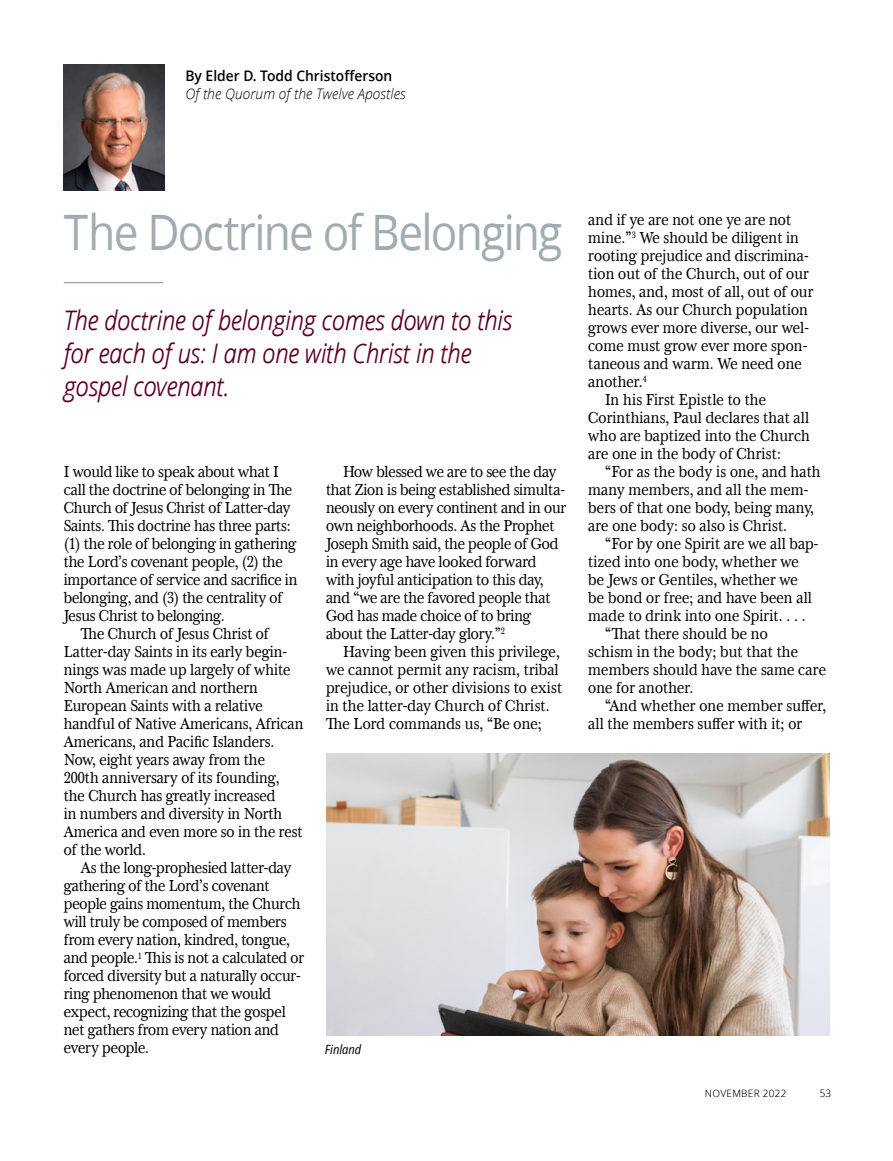
<style>
.page{position:relative;width:893px;height:1161px;background:#fff}
.page>*{position:absolute;margin:0;border:0;box-sizing:border-box;transform-origin:0 0}
.ARTCL_title_Z{font:48.75px "Zoramlds Lat";letter-spacing:-.04em;color:#a1abb2;scale:.9 1}
.ARTCL-kicker_Z{font:italic 27px/33px "Zoram Condlds Lat";color:#5d0024}
.ARTCL_para_p1___p2{font:14.55px/18px "Mc Kay Neuelds Lat";color:#000}
.ARTCL_para_first_MN{font:14.55px/18px "Mc Kay Neuelds Lat";letter-spacing:-.01em;color:#000}
.ARTCL-BY_para_Z{font:italic 300 14.55px "Zoramlds Lat";letter-spacing:.005em;color:#000;scale:.95 1}
.ARTCL-BY_para_first{font:600 14.55px "Zoramlds Lat";color:#000;scale:.95 1}
.New_Zoram_Book_Capti{font:italic 12.75px "Zoram Condlds Lat";color:#000}
.t1{font:10.35px "Zoramlds Lat";color:#000;scale:.95 1}
.t2{font:10.2px "Zoramlds Lat";letter-spacing:.03em;color:#000}
</style>
<div class="page">
<hr style="left:64px;top:282px;width:99px;height:1px;background:#a1abb2">
<img style="left:326px;top:753px;width:503px;height:282px">
<img style="left:64px;top:65px;width:100px;height:126px">
<p class="ARTCL-BY_para_first" style="left:185px;top:65px;width:219px">By Elder D. Todd Christofferson</p>
<p class="ARTCL-BY_para_Z" style="left:185px;top:83px;width:233px">Of the Quorum of the Twelve Apostles</p>
<p class="ARTCL_title_Z" style="left:64px;top:197px;width:556px">The Doctrine of Belonging</p>
<p class="ARTCL-kicker_Z" style="left:64px;top:304px;width:450px">The doctrine of belonging comes down to this for each of us: I am one with Christ in the gospel covenant.</p>
<p class="ARTCL_para_first_MN" style="left:64px;top:463px;width:235px">I would like to speak about what I call the doctrine of belonging in The Church of Jesus Christ of Latter-day Saints. This doctrine has three parts: (1) the role of belonging in gathering the Lord’s covenant people, (2) the importance of service and sacrifice in belonging, and (3) the centrality of Jesus Christ to belonging.</p>
<p class="ARTCL_para_p1___p2" style="left:64px;top:625px;width:241px;text-indent:17px">The Church of Jesus Christ of<br>Latter-day Saints in its early begin&shy;nings was made up largely of white<br>North American and northern<br>European Saints with a relative handful of Native Americans, African<br>Americans, and Pacific Islanders.<br>Now, eight years away from the<br>200th anniversary of its founding, the Church has greatly increased<br>in numbers and diversity in North<br>America and even more so in the rest of the world.</p>
<p class="ARTCL_para_p1___p2" style="left:64px;top:859px;width:242px;text-indent:17px">As the long-prophesied latter-day gathering of the Lord’s covenant people gains momentum, the Church will truly be composed of members from every nation, kindred, tongue, and people.<sup>1</sup> This is not a calculated or forced diversity but a naturally occur&shy;ring phenomenon that we would expect, recognizing that the gospel net gathers from every nation and every people.</p>
<p class="ARTCL_para_p1___p2" style="left:326px;top:463px;width:242px;text-indent:17px">How blessed we are to see the day that Zion is being established simulta&shy;neously on every continent and in our own neighborhoods. As the Prophet Joseph Smith said, the people of God in every age have looked forward with joyful anticipation to this day, and “we are the favored people that God has made choice of to bring about the Latter-day glory.”<sup>2</sup></p>
<p class="ARTCL_para_p1___p2" style="left:326px;top:643px;width:238px;text-indent:17px">Having been given this privilege, we cannot permit any racism, tribal prejudice, or other divisions to exist in the latter-day Church of Christ.<br>The Lord commands us, “Be one;</p>
<p class="New_Zoram_Book_Capti" style="left:325px;top:1040px;width:38px">Finland</p>
<p class="ARTCL_para_p1___p2" style="left:588px;top:211px;width:227px">and if ye are not one ye are not mine.”<sup>3</sup> We should be diligent in rooting prejudice and discrimina&shy;tion out of the Church, out of our homes, and, most of all, out of our hearts. As our Church population grows ever more diverse, our wel&shy;come must grow ever more spon&shy;taneous and warm. We need one another.<sup>4</sup></p>
<p class="ARTCL_para_p1___p2" style="left:588px;top:391px;width:223px;text-indent:17px">In his First Epistle to the<br>Corinthians, Paul declares that all who are baptized into the Church are one in the body of Christ:</p>
<p class="ARTCL_para_p1___p2" style="left:588px;top:463px;width:234px;text-indent:17px">“For as the body is one, and hath many members, and all the mem&shy;bers of that one body, being many, are one body: so also is Christ.</p>
<p class="ARTCL_para_p1___p2" style="left:588px;top:535px;width:232px;text-indent:17px">“For by one Spirit are we all bap&shy;tized into one body, whether we<br>be Jews or Gentiles, whether we<br>be bond or free; and have been all made to drink into one Spirit. . . .</p>
<p class="ARTCL_para_p1___p2" style="left:588px;top:625px;width:239px;text-indent:17px">“That there should be no<br>schism in the body; but that the members should have the same care one for another.</p>
<p class="ARTCL_para_p1___p2" style="left:588px;top:697px;width:239px;text-indent:17px">“And whether one member suffer, all the members suffer with it; or</p>
<p class="t2" style="left:705px;top:1086px;width:83px">NOVEMBER 2022</p>
<p class="t1" style="left:820px;top:1086px;width:13px">53</p>
</div>
